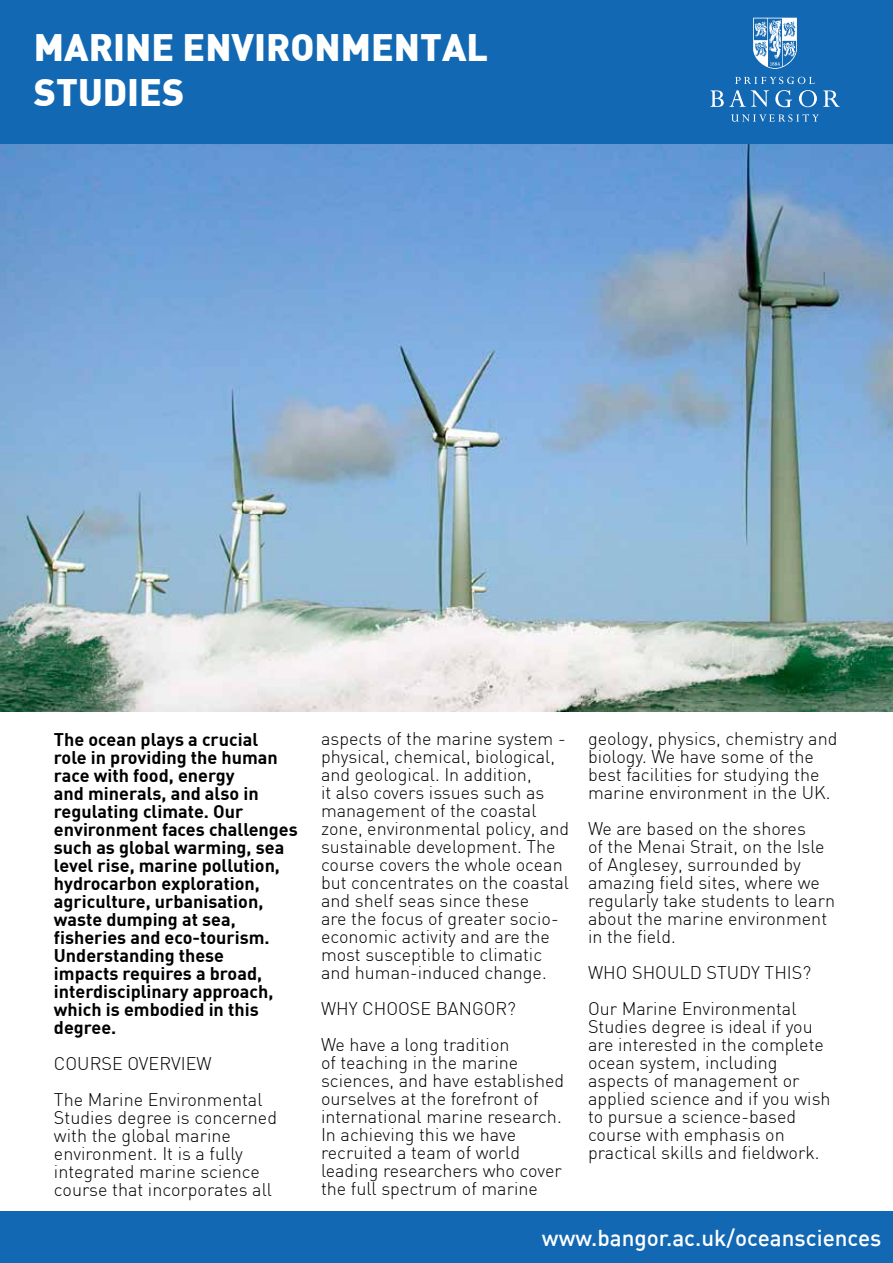
<style>
.page{position:relative;width:893px;height:1263px;background:#1268b3}
.page>*{position:absolute;margin:0;border:0;box-sizing:border-box;transform-origin:0 0}
.t1{font:900 37.5px/45px "DIN";color:#fff}
.t2{font:500 22.5px "DIN";color:#fff}
.t3{font:300 18px/18px "DIN";color:#000}
.t4{font:700 18px/18px "DIN";color:#000}
</style>
<div class="page">
<svg style="left:710px;top:90px;width:59px;height:17px"></svg>
<svg style="left:775px;top:90px;width:17px;height:17px"></svg>
<svg style="left:799px;top:90px;width:18px;height:17px"></svg>
<svg style="left:823px;top:90px;width:16px;height:17px"></svg>
<svg style="left:731px;top:114px;width:88px;height:8px"></svg>
<svg style="left:735px;top:77px;width:80px;height:7px"></svg>
<svg style="left:753px;top:18px;width:44px;height:51px"></svg>
<img style="left:0;top:145px;width:893px;height:567px">
<div style="left:0;top:712px;width:893px;height:499px;background:#fff"></div>
<h1 class="t1" style="left:34px;top:23px;width:456px">MARINE ENVIRONMENTAL<br>STUDIES</h1>
<p class="t4" style="left:54px;top:730px;width:245px">The ocean plays a crucial<br>role in providing the human race with food, energy<br>and minerals, and also in regulating climate. Our environment faces challenges such as global warming, sea level rise, marine pollution, hydrocarbon exploration, agriculture, urbanisation, waste dumping at sea, fisheries and eco-tourism.<br>Understanding these<br>impacts requires a broad, interdisciplinary approach, which is embodied in this degree.</p>
<p class="t3" style="left:54px;top:1045px;width:210px;line-height:36px">COURSE OVERVIEW<br>The Marine Environmental</p>
<p class="t3" style="left:54px;top:1108px;width:225px">Studies degree is concerned with the global marine environment. It is a fully integrated marine science course that incorporates all</p>
<p class="t3" style="left:321px;top:729px;width:250px">aspects of the marine system - physical, chemical, biological, and geological. In addition,<br>it also covers issues such as management of the coastal zone, environmental policy, and sustainable development. The course covers the whole ocean but concentrates on the coastal and shelf seas since these<br>are the focus of greater socio&shy;economic activity and are the most susceptible to climatic and human-induced change.</p>
<p class="t3" style="left:321px;top:990px;width:197px;line-height:36px">WHY CHOOSE BANGOR?<br>We have a long tradition</p>
<p class="t3" style="left:321px;top:1053px;width:245px">of teaching in the marine sciences, and have established ourselves at the forefront of international marine research.<br>In achieving this we have recruited a team of world leading researchers who cover the full spectrum of marine</p>
<p class="t3" style="left:588px;top:729px;width:251px">geology, physics, chemistry and biology. We have some of the best facilities for studying the marine environment in the UK.</p>
<p class="t3" style="left:588px;top:819px;width:249px">We are based on the shores<br>of the Menai Strait, on the Isle of Anglesey, surrounded by amazing field sites, where we regularly take students to learn about the marine environment in the field.</p>
<p class="t3" style="left:588px;top:954px;width:225px;line-height:36px">WHO SHOULD STUDY THIS?<br>Our Marine Environmental</p>
<p class="t3" style="left:588px;top:1017px;width:244px">Studies degree is ideal if you are interested in the complete ocean system, including aspects of management or applied science and if you wish to pursue a science-based course with emphasis on practical skills and fieldwork.</p>
<p class="t2" style="left:542px;top:1223px;width:341px">www.bangor.ac.uk/oceansciences</p>
</div>
